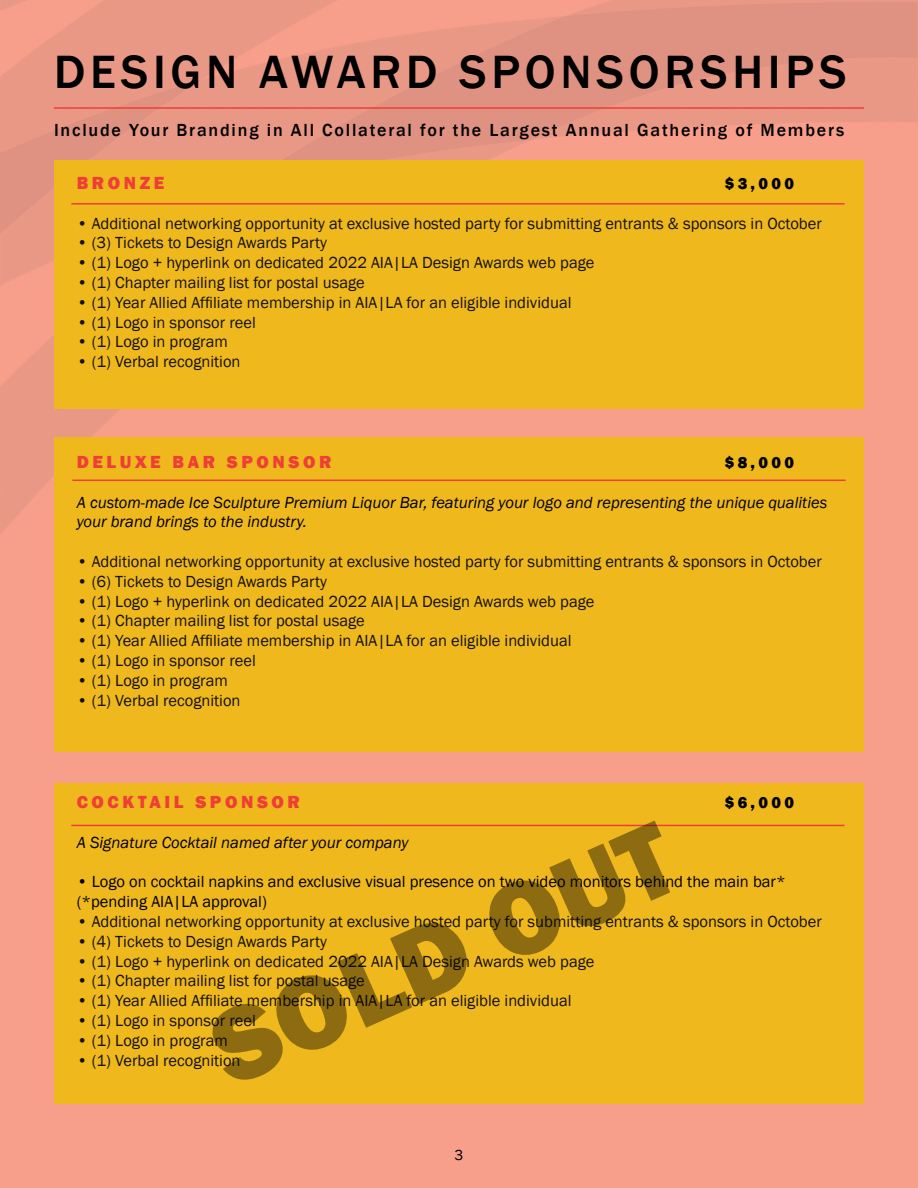
<style>
.page{position:relative;width:918px;height:1188px;background:#fff}
.page>*{position:absolute;margin:0;border:0;box-sizing:border-box;transform-origin:0 0}
.t1{font:800 108px "Franklin Gothic";color:#000}
.t2{font:500 48px "Franklin Gothic";letter-spacing:.1em;color:#000}
.t3{font:500 18px "Franklin Gothic";letter-spacing:.1em;color:#000}
.t4{font:800 18px "Franklin Gothic";letter-spacing:.2em;color:#ef3e36}
.t5{font:16.5px "Franklin Gothic";color:#13110a}
.t6{font:italic 16.5px/19.8px "Franklin Gothic";color:#000}
.t7{font:16.5px/19.8px "Franklin Gothic";color:#000}
.t8{font:800 16.5px "Franklin Gothic";letter-spacing:.2em;color:#000}
.t9{font:15px "Franklin Gothic";color:#000}
</style>
<div class="page">
<img style="left:0;top:1px;width:918px;height:1187px">
<div style="left:54px;top:784px;width:810px;height:320px;background:#efb81d"></div>
<hr style="left:54px;top:107px;width:810px;height:2px;background:#ef3e36">
<div style="left:54px;top:160px;width:810px;height:249px;background:#efb81d"></div>
<div style="left:54px;top:437px;width:810px;height:315px;background:#efb81d"></div>
<hr style="left:71px;top:203px;width:774px;height:2px;background:#ef3e36">
<hr style="left:72px;top:480px;width:774px;height:1px;background:#ef3e36">
<hr style="left:71px;top:825px;width:774px;height:1px;background:#ef3e36">
<h2 class="t2" style="left:54px;top:42px;width:794px">DESIGN AWARD SPONSORSHIPS</h2>
<p class="t3" style="left:54px;top:118px;width:792px">Include Your Branding in All Collateral for the Largest Annual Gathering of Members</p>
<p class="t4" style="left:77px;top:171px;width:89px">BRONZE</p>
<p class="t8" style="left:725px;top:173px;width:71px">$3,000</p>
<p class="t5" style="left:77px;top:213px;width:747px">• Additional networking opportunity at exclusive hosted party for submitting entrants &amp; sponsors in October</p>
<p class="t5" style="left:77px;top:233px;width:252px">• (3) Tickets to Design Awards Party</p>
<p class="t5" style="left:77px;top:253px;width:519px">• (1) Logo + hyperlink on dedicated 2022 AIA|LA Design Awards web page</p>
<p class="t5" style="left:77px;top:272px;width:290px">• (1) Chapter mailing list for postal usage</p>
<p class="t5" style="left:77px;top:292px;width:496px">• (1) Year Allied Affiliate membership in AIA|LA for an eligible individual</p>
<p class="t5" style="left:77px;top:312px;width:181px">• (1) Logo in sponsor reel</p>
<p class="t5" style="left:77px;top:332px;width:153px">• (1) Logo in program</p>
<p class="t5" style="left:77px;top:352px;width:165px">• (1) Verbal recognition</p>
<p class="t4" style="left:77px;top:450px;width:256px">DELUXE BAR SPONSOR</p>
<p class="t8" style="left:725px;top:452px;width:71px">$8,000</p>
<p class="t6" style="left:77px;top:493px;width:752px">A custom-made Ice Sculpture Premium Liquor Bar, featuring your logo and representing the unique qualities your brand brings to the industry.</p>
<p class="t5" style="left:77px;top:551px;width:747px">• Additional networking opportunity at exclusive hosted party for submitting entrants &amp; sponsors in October</p>
<p class="t5" style="left:77px;top:571px;width:252px">• (6) Tickets to Design Awards Party</p>
<p class="t5" style="left:77px;top:591px;width:519px">• (1) Logo + hyperlink on dedicated 2022 AIA|LA Design Awards web page</p>
<p class="t5" style="left:77px;top:611px;width:290px">• (1) Chapter mailing list for postal usage</p>
<p class="t5" style="left:77px;top:631px;width:496px">• (1) Year Allied Affiliate membership in AIA|LA for an eligible individual</p>
<p class="t5" style="left:77px;top:650px;width:181px">• (1) Logo in sponsor reel</p>
<p class="t5" style="left:77px;top:670px;width:153px">• (1) Logo in program</p>
<p class="t5" style="left:77px;top:690px;width:165px">• (1) Verbal recognition</p>
<p class="t4" style="left:77px;top:791px;width:225px">COCKTAIL SPONSOR</p>
<p class="t8" style="left:725px;top:792px;width:71px">$6,000</p>
<p class="t6" style="left:77px;top:833px;width:333px">A Signature Cocktail named after your company</p>
<p class="t7" style="left:77px;top:872px;width:711px">• Logo on cocktail napkins and exclusive visual presence on two video monitors behind the main bar* (*pending AIA|LA approval)</p>
<p class="t5" style="left:77px;top:911px;width:747px">• Additional networking opportunity at exclusive hosted party for submitting entrants &amp; sponsors in October</p>
<p class="t5" style="left:77px;top:931px;width:252px">• (4) Tickets to Design Awards Party</p>
<p class="t5" style="left:77px;top:951px;width:519px">• (1) Logo + hyperlink on dedicated 2022 AIA|LA Design Awards web page</p>
<p class="t5" style="left:77px;top:971px;width:290px">• (1) Chapter mailing list for postal usage</p>
<p class="t5" style="left:77px;top:991px;width:496px">• (1) Year Allied Affiliate membership in AIA|LA for an eligible individual</p>
<p class="t5" style="left:77px;top:1010px;width:181px">• (1) Logo in sponsor reel</p>
<p class="t5" style="left:77px;top:1030px;width:153px">• (1) Logo in program</p>
<p class="t5" style="left:77px;top:1050px;width:165px">• (1) Verbal recognition</p>
<h1 class="t1" style="left:189px;top:990px;width:496px;rotate:-24deg">SOLD OUT</h1>
<p class="t9" style="left:455px;top:1145px;width:10px">3</p>
</div>
